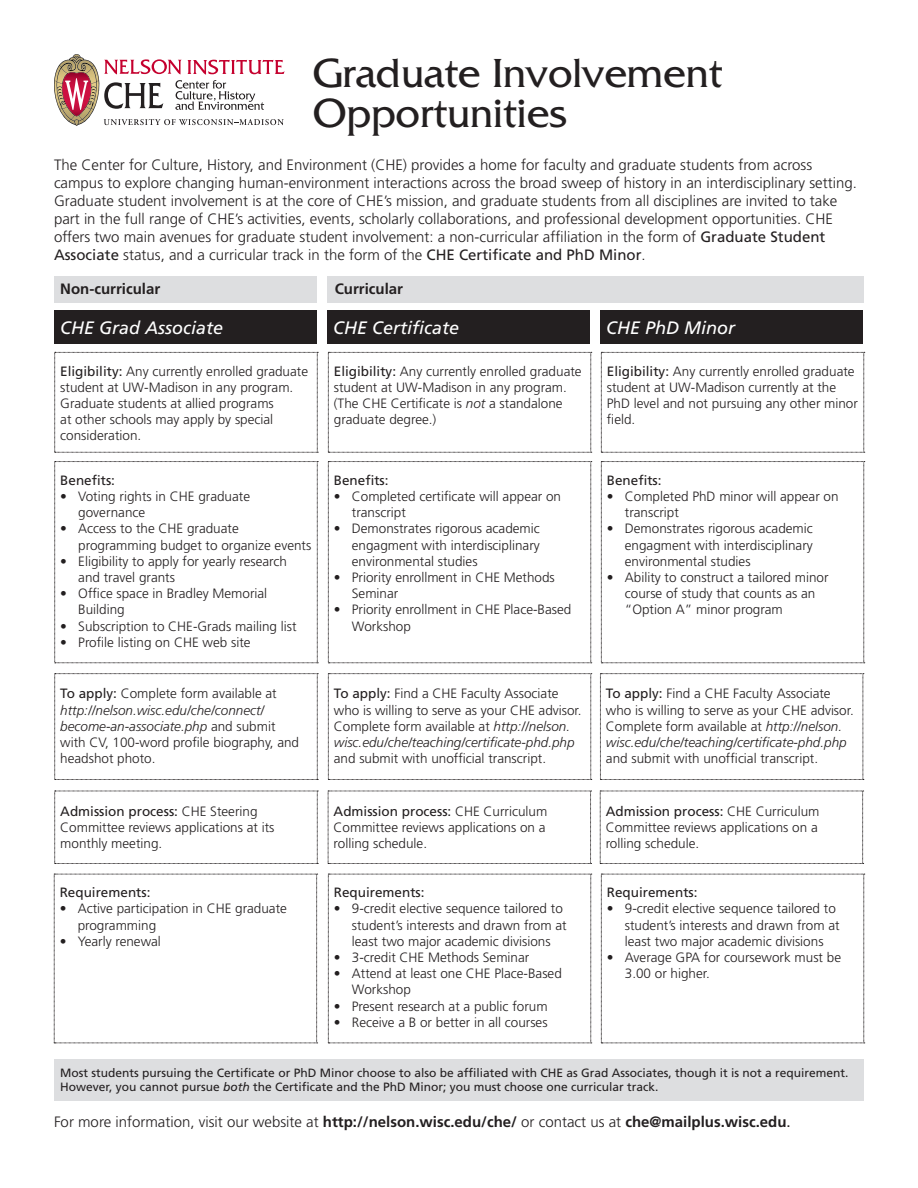
<style>
.page{position:relative;width:918px;height:1188px;background:#fff}
.page>*{position:absolute;margin:0;border:0;box-sizing:border-box;transform-origin:0 0}
.t1{font:42.6px/40.5px "Friz Quadrata";color:#231f20}
.t2{font:italic 18px "Frutiger";color:#fff}
.t3{font:300 15px/18px "Frutiger";color:#231f20}
.t4{font:700 15px "Frutiger";color:#231f20}
.t5{font:300 13.5px/16.2px "Frutiger";color:#231f20}
.t6{font:13.5px "Frutiger";color:#231f20}
.t7{font:12px/14.4px "Frutiger";color:#231f20}
.s1{font-weight:400}
.s2{font-style:italic}
.s3{font-weight:700}
</style>
<div class="page">
<div style="left:55px;top:311px;width:262px;height:33px;background:#231f20"></div>
<div style="left:328px;top:311px;width:262px;height:33px;background:#231f20"></div>
<div style="left:601px;top:311px;width:262px;height:33px;background:#231f20"></div>
<svg style="left:54px;top:54px;width:231px;height:72px"></svg>
<div style="left:55px;top:276px;width:262px;height:26px;background:#dddee0"></div>
<div style="left:327px;top:276px;width:537px;height:26px;background:#dddee0"></div>
<div style="left:54px;top:1059px;width:810px;height:41px;background:#dddee0"></div>
<svg style="left:54px;top:352px;width:264px;height:101px"></svg>
<svg style="left:54px;top:461px;width:264px;height:203px"></svg>
<svg style="left:328px;top:461px;width:264px;height:203px"></svg>
<svg style="left:328px;top:874px;width:264px;height:170px"></svg>
<svg style="left:54px;top:874px;width:264px;height:170px"></svg>
<svg style="left:601px;top:874px;width:264px;height:170px"></svg>
<svg style="left:601px;top:461px;width:264px;height:203px"></svg>
<svg style="left:54px;top:673px;width:264px;height:107px"></svg>
<svg style="left:328px;top:673px;width:264px;height:107px"></svg>
<svg style="left:600px;top:673px;width:264px;height:107px"></svg>
<svg style="left:54px;top:791px;width:264px;height:73px"></svg>
<svg style="left:328px;top:791px;width:264px;height:73px"></svg>
<svg style="left:600px;top:791px;width:264px;height:73px"></svg>
<svg style="left:328px;top:352px;width:264px;height:101px"></svg>
<svg style="left:601px;top:352px;width:264px;height:101px"></svg>
<h1 class="t1" style="left:313px;top:53px;width:411px">Graduate Involvement<br>Opportunities</h1>
<p class="t3" style="left:54px;top:156px;width:804px">The Center for Culture, History, and Environment (CHE) provides a home for faculty and graduate students from across campus to explore changing human-environment interactions across the broad sweep of history in an interdisciplinary setting.<br>Graduate student involvement is at the core of CHE’s mission, and graduate students from all disciplines are invited to take part in the full range of CHE’s activities, events, scholarly collaborations, and professional development opportunities. CHE offers two main avenues for graduate student involvement: a non-curricular affiliation in the form of <span class="s1">Graduate Student Associate</span> status, and a curricular track in the form of the <span class="s1">CHE Certificate and PhD Minor</span>.</p>
<p class="t4" style="left:60px;top:280px;width:101px">Non-curricular</p>
<h2 class="t2" style="left:60px;top:317px;width:165px">CHE Grad Associate</h2>
<p class="t5" style="left:60px;top:363px;width:249px"><span class="s1">Eligibility:</span> Any currently enrolled graduate student at UW-Madison in any program.<br>Graduate students at allied programs<br>at other schools may apply by special consideration.</p>
<p class="t6" style="left:60px;top:472px;width:56px">Benefits:</p>
<p class="t5" style="left:78px;top:488px;width:173px;text-indent:-18px">• Voting rights in CHE graduate governance</p>
<p class="t5" style="left:78px;top:521px;width:235px;text-indent:-18px">• Access to the CHE graduate programming budget to organize events</p>
<p class="t5" style="left:78px;top:553px;width:210px;text-indent:-18px">• Eligibility to apply for yearly research and travel grants</p>
<p class="t5" style="left:78px;top:586px;width:191px;text-indent:-18px">• Office space in Bradley Memorial<br>Building</p>
<p class="t5" style="left:60px;top:618px;width:238px">• Subscription to CHE-Grads mailing list</p>
<p class="t5" style="left:60px;top:634px;width:192px">• Profile listing on CHE web site</p>
<p class="t4" style="left:335px;top:280px;width:70px">Curricular</p>
<h2 class="t2" style="left:333px;top:317px;width:128px">CHE Certificate</h2>
<h2 class="t2" style="left:606px;top:317px;width:131px">CHE PhD Minor</h2>
<p class="t5" style="left:334px;top:363px;width:249px"><span class="s1">Eligibility:</span> Any currently enrolled graduate student at UW-Madison in any program. (The CHE Certificate is <span class="s2">not</span> a standalone graduate degree.)</p>
<p class="t5" style="left:607px;top:363px;width:253px"><span class="s1">Eligibility:</span> Any currently enrolled graduate student at UW-Madison currently at the PhD level and not pursuing any other minor field.</p>
<p class="t6" style="left:334px;top:472px;width:56px">Benefits:</p>
<p class="t5" style="left:352px;top:488px;width:211px;text-indent:-18px">• Completed certificate will appear on transcript</p>
<p class="t5" style="left:352px;top:521px;width:190px;text-align:justify;text-indent:-18px">• Demonstrates rigorous academic engagment with interdisciplinary environmental studies</p>
<p class="t5" style="left:352px;top:569px;width:205px;text-indent:-18px">• Priority enrollment in CHE Methods<br>Seminar</p>
<p class="t5" style="left:352px;top:602px;width:221px;text-indent:-18px">• Priority enrollment in CHE Place-Based<br>Workshop</p>
<p class="t6" style="left:607px;top:472px;width:56px">Benefits:</p>
<p class="t5" style="left:625px;top:488px;width:215px;text-indent:-18px">• Completed PhD minor will appear on transcript</p>
<p class="t5" style="left:625px;top:521px;width:190px;text-align:justify;text-indent:-18px">• Demonstrates rigorous academic engagment with interdisciplinary environmental studies</p>
<p class="t5" style="left:625px;top:569px;width:205px;text-indent:-18px">• Ability to construct a tailored minor course of study that counts as an “Option A” minor program</p>
<p class="t5" style="left:60px;top:686px;width:240px"><span class="s1">To apply:</span> Complete form available at <span class="s2">http://nelson.wisc.edu/che/connect/ become-an-associate.php</span> and submit with CV, 100-word profile biography, and headshot photo.</p>
<p class="t5" style="left:334px;top:686px;width:249px"><span class="s1">To apply:</span> Find a CHE Faculty Associate who is willing to serve as your CHE advisor.<br>Complete form available at <span class="s2">http://nelson. wisc.edu/che/teaching/certificate-phd.php</span></p>
<p class="t5" style="left:334px;top:751px;width:214px">and submit with unofficial transcript.</p>
<p class="t5" style="left:606px;top:686px;width:249px"><span class="s1">To apply:</span> Find a CHE Faculty Associate who is willing to serve as your CHE advisor.<br>Complete form available at <span class="s2">http://nelson. wisc.edu/che/teaching/certificate-phd.php</span></p>
<p class="t5" style="left:606px;top:751px;width:214px">and submit with unofficial transcript.</p>
<p class="t5" style="left:60px;top:803px;width:216px"><span class="s1">Admission process:</span> CHE Steering<br>Committee reviews applications at its monthly meeting.</p>
<p class="t5" style="left:334px;top:803px;width:215px"><span class="s1">Admission process:</span> CHE Curriculum<br>Committee reviews applications on a rolling schedule.</p>
<p class="t5" style="left:606px;top:803px;width:215px"><span class="s1">Admission process:</span> CHE Curriculum<br>Committee reviews applications on a rolling schedule.</p>
<p class="t6" style="left:60px;top:885px;width:92px">Requirements:</p>
<p class="t5" style="left:78px;top:901px;width:211px;text-indent:-18px">• Active participation in CHE graduate programming</p>
<p class="t5" style="left:60px;top:933px;width:103px">• Yearly renewal</p>
<p class="t6" style="left:334px;top:885px;width:92px">Requirements:</p>
<p class="t5" style="left:352px;top:901px;width:216px;text-indent:-18px">• 9-credit elective sequence tailored to student’s interests and drawn from at least two major academic divisions</p>
<p class="t5" style="left:334px;top:950px;width:197px">• 3-credit CHE Methods Seminar</p>
<p class="t5" style="left:352px;top:966px;width:212px;text-indent:-18px">• Attend at least one CHE Place-Based<br>Workshop</p>
<p class="t5" style="left:334px;top:998px;width:215px">• Present research at a public forum</p>
<p class="t5" style="left:334px;top:1014px;width:215px">• Receive a B or better in all courses</p>
<p class="t6" style="left:607px;top:885px;width:92px">Requirements:</p>
<p class="t5" style="left:625px;top:901px;width:216px;text-indent:-18px">• 9-credit elective sequence tailored to student’s interests and drawn from at least two major academic divisions</p>
<p class="t5" style="left:625px;top:950px;width:218px;text-indent:-18px">• Average GPA for coursework must be<br>3.00 or higher.</p>
<p class="t7" style="left:60px;top:1065px;width:790px">Most students pursuing the Certificate or PhD Minor choose to also be affiliated with CHE as Grad Associates, though it is not a requirement.<br>However, you cannot pursue <span class="s2">both</span> the Certificate and the PhD Minor; you must choose one curricular track.</p>
<p class="t3" style="left:54px;top:1113px;width:738px">For more information, visit our website at <span class="s3">http://nelson.wisc.edu/che/</span> or contact us at <span class="s3">che@mailplus.wisc.edu</span><span class="s1">.</span></p>
</div>
